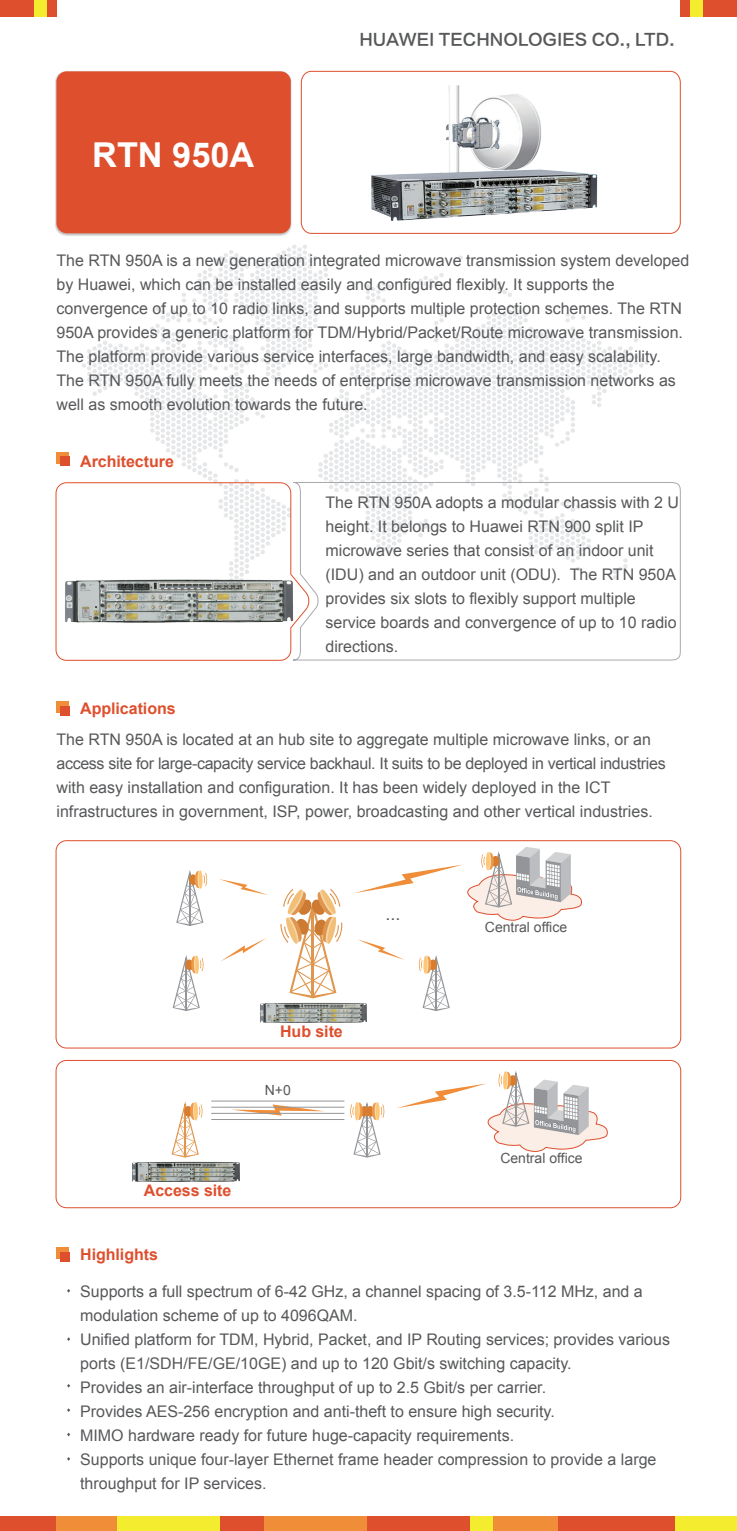
<style>
.page{position:relative;width:737px;height:1531px;background:#fff}
.page>*{position:absolute;margin:0;border:0;box-sizing:border-box;transform-origin:0 0}
.t1{font:700 34.4px "Arial";color:#fff}
.t2{font:18px "Arial";color:#57585a}
.t3{font:16px/24px "Arial";color:#57585a}
.t4{font:700 16px "Arial";letter-spacing:-.005em;color:#de4f2d}
.t5{font:16px "FZLTZCHK GBK1 0";color:#57585a}
.t6{font:14px "Arial";color:#57585a}
</style>
<div class="page">
<svg style="left:82px;top:245px;width:567px;height:237px"></svg>
<div style="left:56px;top:840px;width:625px;height:208px;border:1px solid #de4f2d;border-radius:10px"></div>
<div style="left:56px;top:1060px;width:625px;height:148px;border:1px solid #de4f2d;border-radius:10px"></div>
<div style="left:301px;top:71px;width:380px;height:163px;border:1px solid #de4f2d;border-radius:11px"></div>
<div style="left:450px;top:1517px;width:138px;height:14px;background:#f4ed2f"></div>
<div style="left:0;top:1517px;width:117px;height:14px;background:#de4f2d"></div>
<div style="left:56px;top:1517px;width:93px;height:14px;background:#ef8d39"></div>
<div style="left:673px;top:1517px;width:15px;height:14px;background:#f4ed2f"></div>
<div style="left:117px;top:1517px;width:80px;height:14px;background:#f4ed2f"></div>
<div style="left:210px;top:1517px;width:57px;height:14px;background:#de4f2d"></div>
<div style="left:265px;top:1517px;width:57px;height:14px;background:#ef8d39"></div>
<div style="left:197px;top:1517px;width:22px;height:14px;background:#f4ed2f"></div>
<div style="left:553px;top:1517px;width:121px;height:14px;background:#de4f2d"></div>
<div style="left:493px;top:1517px;width:65px;height:14px;background:#ef8d39"></div>
<div style="left:321px;top:1517px;width:47px;height:14px;background:#ef8d39"></div>
<div style="left:56px;top:452px;width:12px;height:11px;background:#ef8d39"></div>
<div style="left:61px;top:456px;width:9px;height:10px;background:#de4f2d"></div>
<div style="left:56px;top:701px;width:12px;height:12px;background:#ef8d39"></div>
<div style="left:61px;top:706px;width:9px;height:9px;background:#de4f2d"></div>
<div style="left:56px;top:1247px;width:12px;height:12px;background:#ef8d39"></div>
<div style="left:61px;top:1252px;width:9px;height:9px;background:#de4f2d"></div>
<svg style="left:231px;top:1104px;width:94px;height:11px"></svg>
<img style="left:132px;top:1161px;width:108px;height:20px">
<img style="left:260px;top:1002px;width:107px;height:20px">
<img style="left:446px;top:85px;width:98px;height:85px">
<img style="left:371px;top:170px;width:226px;height:51px">
<div style="left:367px;top:1517px;width:103px;height:14px;background:#de4f2d"></div>
<svg style="left:350px;top:1102px;width:35px;height:55px"></svg>
<svg style="left:355px;top:1102px;width:4px;height:18px"></svg>
<svg style="left:172px;top:1101px;width:31px;height:56px"></svg>
<svg style="left:194px;top:1102px;width:4px;height:18px"></svg>
<div style="left:688px;top:1517px;width:49px;height:14px;background:#f4ed2f"></div>
<div style="left:0;top:0;width:57px;height:17px;background:#de4f2d"></div>
<div style="left:34px;top:0;width:12px;height:17px;background:#f4ed2f"></div>
<div style="left:680px;top:0;width:57px;height:17px;background:#de4f2d"></div>
<div style="left:691px;top:0;width:12px;height:17px;background:#f4ed2f"></div>
<svg style="left:55px;top:482px;width:237px;height:179px"></svg>
<svg style="left:292px;top:481px;width:389px;height:180px"></svg>
<img style="left:55px;top:71px;width:237px;height:165px">
<div style="left:56px;top:71px;width:235px;height:162px;background:#de4f2d;border-radius:10px"></div>
<svg style="left:397px;top:1071px;width:211px;height:81px"></svg>
<hr style="left:211px;top:1100px;width:133px;height:1px;background:#939598">
<hr style="left:211px;top:1107px;width:133px;height:1px;background:#939598">
<hr style="left:211px;top:1113px;width:133px;height:1px;background:#939598">
<hr style="left:211px;top:1119px;width:133px;height:1px;background:#939598">
<svg style="left:173px;top:955px;width:31px;height:56px"></svg>
<svg style="left:195px;top:955px;width:4px;height:19px"></svg>
<svg style="left:176px;top:870px;width:32px;height:56px"></svg>
<svg style="left:199px;top:870px;width:4px;height:18px"></svg>
<svg style="left:418px;top:955px;width:32px;height:56px"></svg>
<svg style="left:423px;top:955px;width:4px;height:19px"></svg>
<svg style="left:280px;top:888px;width:63px;height:110px"></svg>
<svg style="left:219px;top:879px;width:49px;height:16px"></svg>
<svg style="left:358px;top:939px;width:47px;height:21px"></svg>
<svg style="left:221px;top:938px;width:45px;height:23px"></svg>
<svg style="left:354px;top:847px;width:228px;height:74px"></svg>
<h1 class="t1" style="left:92px;top:132px;width:164px">RTN 950A</h1>
<p class="t5" style="left:360px;top:31px;width:317px">HUAWEI TECHNOLOGIES CO., LTD.</p>
<p class="t3" style="left:56px;top:248px;width:634px">The RTN 950A is a new generation integrated microwave transmission system developed by Huawei, which can be installed easily and configured flexibly. It supports the convergence of up to 10 radio links, and supports multiple protection schemes. The RTN 950A provides a generic platform for TDM/Hybrid/Packet/Route microwave transmission.<br>The platform provide various service interfaces, large bandwidth, and easy scalability.<br>The RTN 950A fully meets the needs of enterprise microwave transmission networks as well as smooth evolution towards the future.</p>
<p class="t4" style="left:80px;top:450px;width:95px">Architecture</p>
<p class="t4" style="left:80px;top:698px;width:97px">Applications</p>
<p class="t3" style="left:325px;top:490px;width:355px">The RTN 950A adopts a modular chassis with 2 U height. It belongs to Huawei RTN 900 split IP microwave series that consist of an indoor unit (IDU) and an outdoor unit (ODU). The RTN 950A provides six slots to flexibly support multiple service boards and convergence of up to 10 radio directions.</p>
<p class="t3" style="left:56px;top:727px;width:611px">The RTN 950A is located at an hub site to aggregate multiple microwave links, or an access site for large-capacity service backhaul. It suits to be deployed in vertical industries with easy installation and configuration. It has been widely deployed in the ICT infrastructures in government, ISP, power, broadcasting and other vertical industries.</p>
<p class="t4" style="left:280px;top:1021px;width:64px">Hub site</p>
<p class="t6" style="left:265px;top:1081px;width:28px">N+0</p>
<p class="t4" style="left:144px;top:1180px;width:89px">Access site</p>
<p class="t4" style="left:80px;top:1243px;width:79px">Highlights</p>
<p class="t2" style="left:386px;top:902px;width:17px">...</p>
<p class="t6" style="left:485px;top:918px;width:84px">Central office</p>
<p class="t6" style="left:500px;top:1149px;width:84px">Central office</p>
<p class="t3" style="left:80px;top:1279px;width:591px">Supports a full spectrum of 6-42 GHz, a channel spacing of 3.5-112 MHz, and a modulation scheme of up to 4096QAM.<br>Unified platform for TDM, Hybrid, Packet, and IP Routing services; provides various ports (E1/SDH/FE/GE/10GE) and up to 120 Gbit/s switching capacity.<br>Provides an air-interface throughput of up to 2.5 Gbit/s per carrier.<br>Provides AES-256 encryption and anti-theft to ensure high security.<br>MIMO hardware ready for future huge-capacity requirements.<br>Supports unique four-layer Ethernet frame header compression to provide a large throughput for IP services.</p>
</div>
